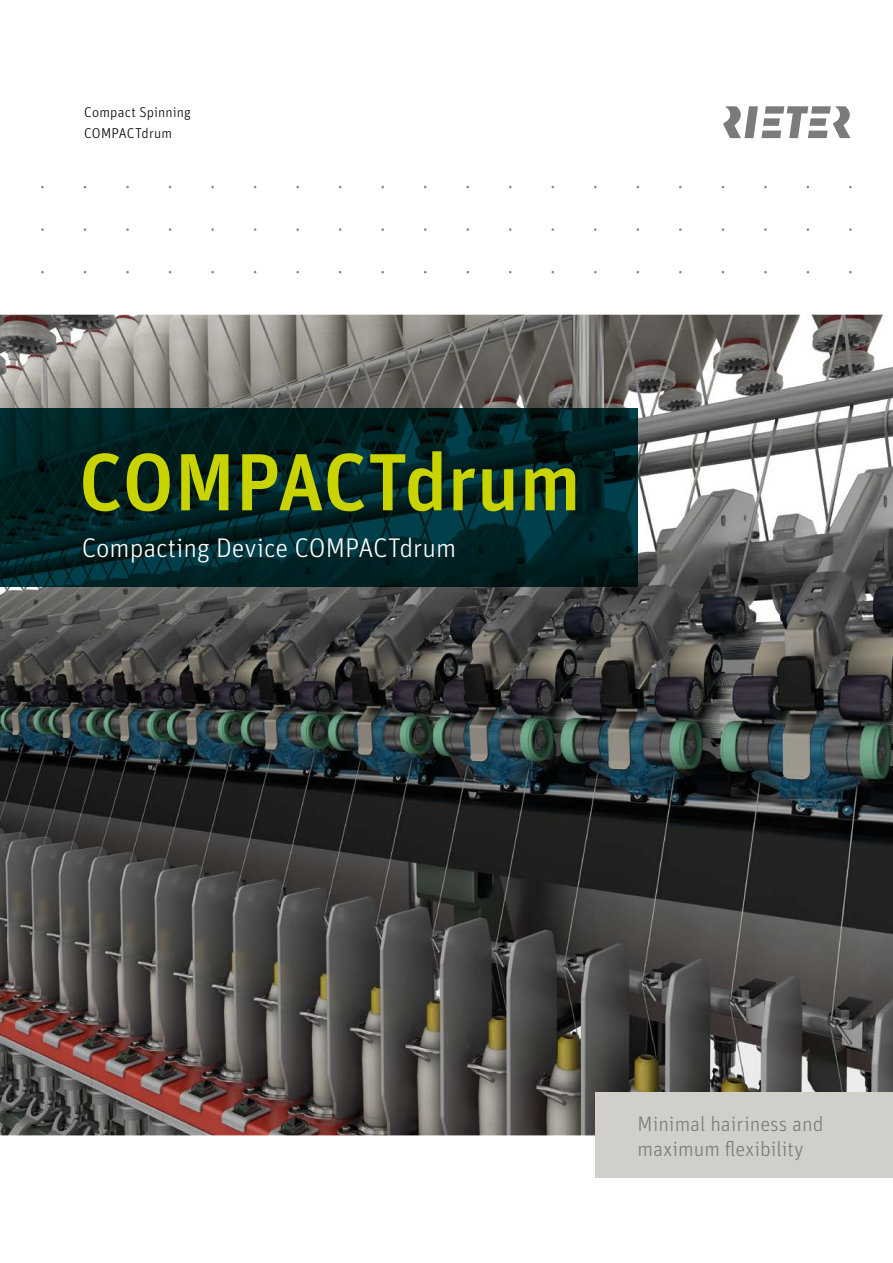
<style>
.page{position:relative;width:893px;height:1263px;background:#fff}
.page>*{position:absolute;margin:0;border:0;box-sizing:border-box;transform-origin:0 0}
.t1{font:500 81px "Unit Pro";color:#c8d300}
.t2{font:300 27px "Unit Pro";color:#fff}
.t3{font:300 21px/25.5px "Unit Pro";color:#7c7b7b}
.t4{font:300 14.25px/21.8px "Unit Pro";letter-spacing:.01em;color:#000}
</style>
<div class="page">
<img style="left:0;top:315px;width:893px;height:820px">
<svg style="left:723px;top:106px;width:127px;height:32px"></svg>
<img style="left:0;top:408px;width:638px;height:179px">
<div style="left:595px;top:1093px;width:298px;height:85px;background:#d0cfc9"></div>
<p class="t4" style="left:84px;top:100px;width:108px">Compact Spinning<br>COMPACTdrum</p>
<h1 class="t1" style="left:79px;top:421px;width:504px">COMPACTdrum</h1>
<p class="t2" style="left:82px;top:529px;width:376px">Compacting Device COMPACTdrum</p>
<p class="t3" style="left:638px;top:1110px;width:187px">Minimal hairiness and maximum flexibility</p>
</div>
